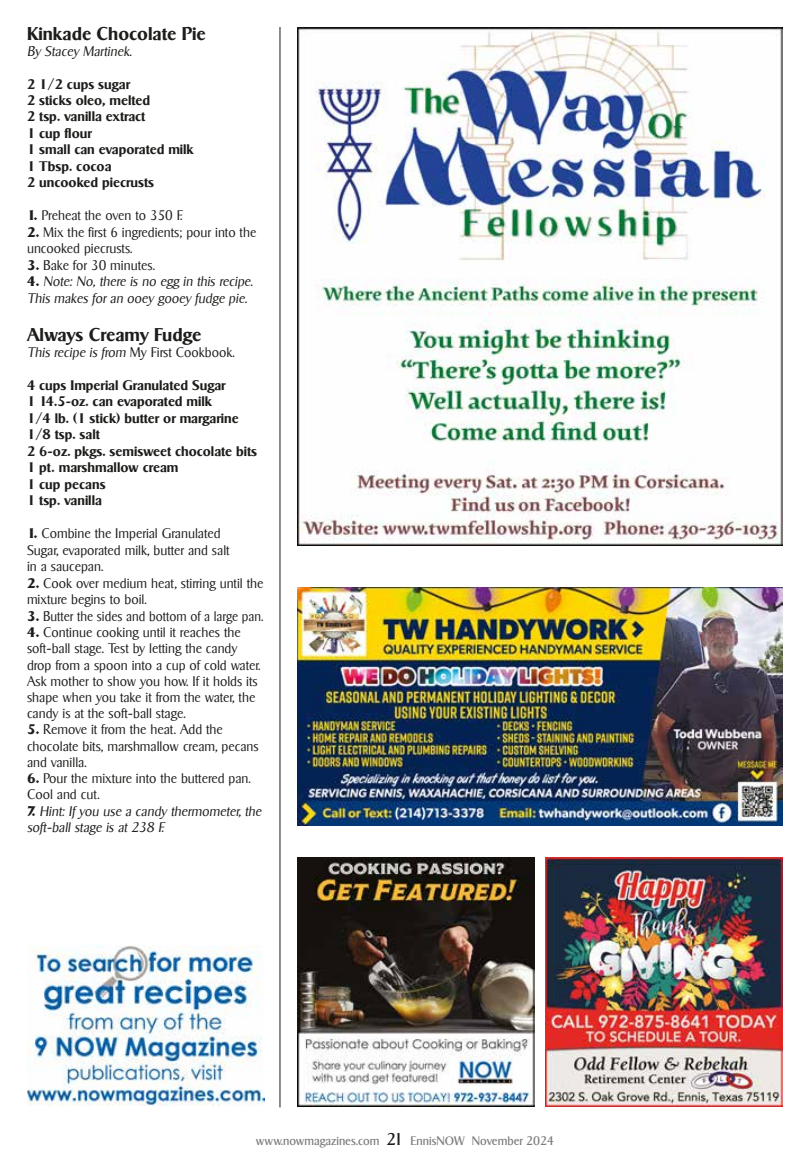
<style>
.page{position:relative;width:810px;height:1175px;background:#fff}
.page>*{position:absolute;margin:0;border:0;box-sizing:border-box;transform-origin:0 0}
.t1{font:700 18px "Sigvar Serial";color:#1d1d1b}
.t2{font:300 13.5px/16.2px "Sigvar Serial";color:#1d1d1b}
.t3{font:700 13.5px/16.5px "Sigvar Serial";color:#1d1d1b}
.t4{font:italic 300 13.5px/16.5px "Sigvar Serial";color:#1d1d1b}
.t5{font:300 13.5px "Sigvar Serial";color:#1d1d1b;scale:.96 1}
.t6{font:12px "Sigvar Serial";color:#7c7b7b}
.s1{font-weight:800}
.s2{font-weight:800;font-style:normal}
.s3{font-style:normal}
.s4{font-size:16.5px;color:#1d1d1b}
</style>
<div class="page">
<hr style="left:280px;top:27px;width:1px;height:1080px;background:#1d1d1b">
<img style="left:27px;top:945px;width:238px;height:161px">
<img style="left:545px;top:857px;width:238px;height:249px">
<img style="left:297px;top:27px;width:486px;height:518px">
<img style="left:297px;top:857px;width:238px;height:249px">
<img style="left:297px;top:587px;width:486px;height:238px">
<h1 class="t1" style="left:27px;top:23px;width:180px">Kinkade Chocolate Pie</h1>
<p class="t4" style="left:27px;top:43px;width:106px">By Stacey Martinek.</p>
<p class="t3" style="left:27px;top:75px;width:168px">2 1/2 cups sugar<br>2 sticks oleo, melted<br>2 tsp. vanilla extract<br>1 cup flour<br>1 small can evaporated milk<br>1 Tbsp. cocoa<br>2 uncooked piecrusts</p>
<p class="t2" style="left:27px;top:207px;width:158px"><span class="s1">1.</span> Preheat the oven to 350 F.</p>
<p class="t2" style="left:27px;top:224px;width:231px"><span class="s1">2.</span> Mix the first 6 ingredients; pour into the uncooked piecrusts.</p>
<p class="t2" style="left:27px;top:257px;width:130px"><span class="s1">3.</span> Bake for 30 minutes.</p>
<p class="t4" style="left:27px;top:273px;width:227px"><span class="s2">4.</span> Note: No, there is no egg in this recipe.<br>This makes for an ooey gooey fudge pie.</p>
<h1 class="t1" style="left:27px;top:324px;width:176px">Always Creamy Fudge</h1>
<p class="t4" style="left:27px;top:344px;width:209px">This recipe is from <span class="s3">My First Cookbook.</span></p>
<p class="t3" style="left:27px;top:377px;width:232px">4 cups Imperial Granulated Sugar<br>1 14.5-oz. can evaporated milk<br>1/4 lb. (1 stick) butter or margarine<br>1/8 tsp. salt<br>2 6-oz. pkgs. semisweet chocolate bits<br>1 pt. marshmallow cream<br>1 cup pecans<br>1 tsp. vanilla</p>
<p class="t2" style="left:27px;top:525px;width:204px"><span class="s1">1.</span> Combine the Imperial Granulated<br>Sugar, evaporated milk, butter and salt in a saucepan.</p>
<p class="t2" style="left:27px;top:575px;width:238px"><span class="s1">2.</span> Cook over medium heat, stirring until the mixture begins to boil.</p>
<p class="t5" style="left:27px;top:608px;width:248px"><span class="s1">3.</span> Butter the sides and bottom of a large pan.</p>
<p class="t2" style="left:27px;top:624px;width:235px"><span class="s1">4.</span> Continue cooking until it reaches the soft-ball stage. Test by letting the candy drop from a spoon into a cup of cold water.<br>Ask mother to show you how. If it holds its shape when you take it from the water, the candy is at the soft-ball stage.</p>
<p class="t2" style="left:27px;top:721px;width:233px"><span class="s1">5.</span> Remove it from the heat. Add the chocolate bits, marshmallow cream, pecans and vanilla.</p>
<p class="t2" style="left:27px;top:770px;width:225px"><span class="s1">6.</span> Pour the mixture into the buttered pan.<br>Cool and cut.</p>
<p class="t4" style="left:27px;top:802px;width:236px"><span class="s2">7.</span> Hint: If you use a candy thermometer, the soft-ball stage is at 238 F.</p>
<p class="t6" style="left:256px;top:1133px;width:300px">www.nowmagazines.com <span class="s4">21</span> EnnisNOW November 2024</p>
</div>
